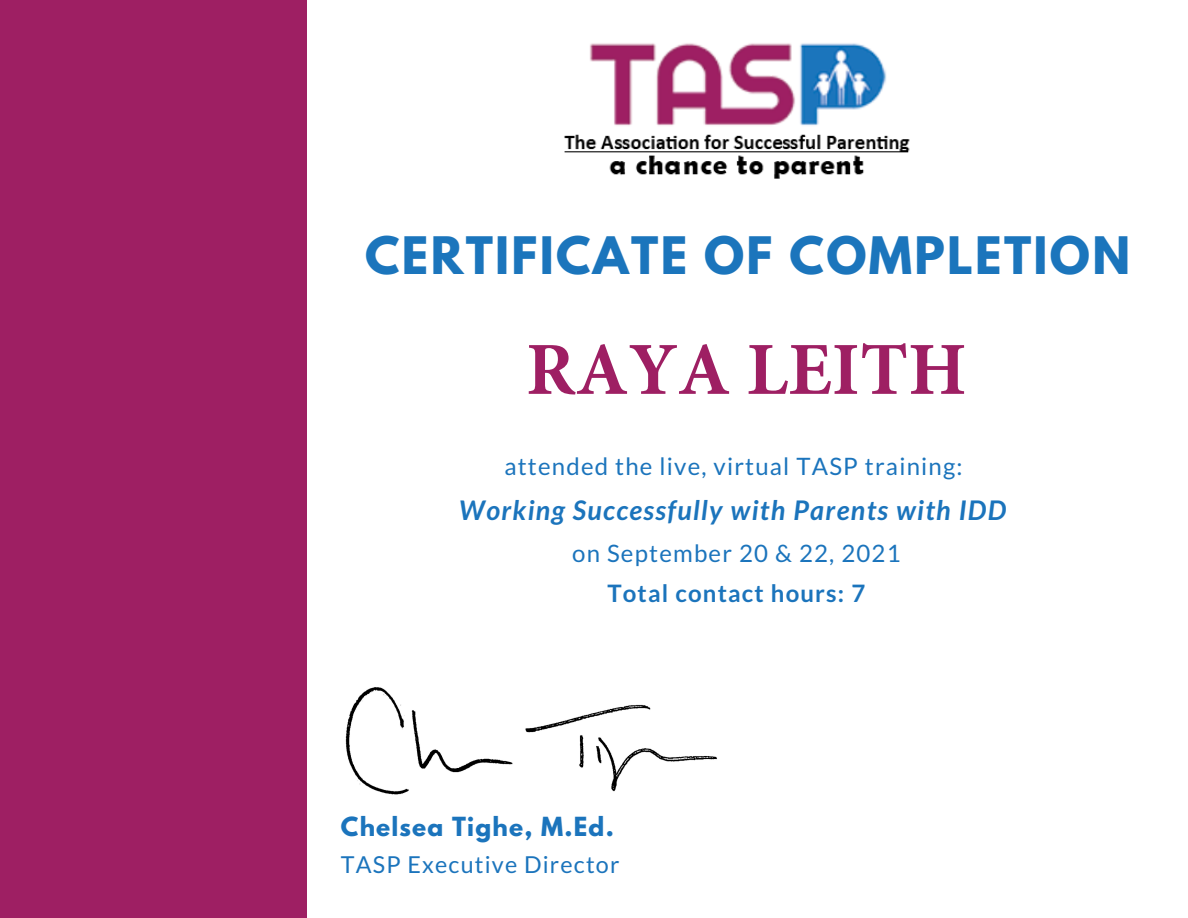
<style>
.page{position:relative;width:1188px;height:918px;background:#fff}
.page>*{position:absolute;margin:0;border:0;box-sizing:border-box;transform-origin:0 0}
.t1{font:700 75px "Minion Pro";color:#9e1f63}
.t2{font:700 45.75px "League Spartan";letter-spacing:.05em;color:#1b75bc}
.t3{font:italic 700 27px "Lato";letter-spacing:.05em;color:#1b74bc}
.t4{font:24px "Lato";letter-spacing:.05em;color:#1b74bc}
.t5{font:700 24px "Lato";letter-spacing:.05em;color:#1b74bc}
.t6{font:23.4px "Lato";letter-spacing:.05em;color:#1b74bc}
.t7{font:700 23.4px "League Spartan";letter-spacing:.05em;color:#1b74bc}
</style>
<div class="page">
<div style="left:0;top:0;width:307px;height:918px;background:#9e1f63"></div>
<img style="left:564px;top:43px;width:346px;height:136px">
<img style="left:345px;top:687px;width:372px;height:108px">
<p class="t2" style="left:365px;top:233px;width:767px">CERTIFICATE OF COMPLETION</p>
<p class="t1" style="left:526px;top:317px;width:442px">RAYA LEITH</p>
<p class="t4" style="left:504px;top:451px;width:460px">attended the live, virtual TASP training:</p>
<p class="t3" style="left:459px;top:493px;width:549px">Working Successfully with Parents with IDD</p>
<p class="t4" style="left:572px;top:538px;width:330px">on September 20 &amp; 22, 2021</p>
<p class="t5" style="left:607px;top:578px;width:259px">Total contact hours: 7</p>
<p class="t7" style="left:341px;top:815px;width:274px">Chelsea Tighe, M.Ed.</p>
<p class="t6" style="left:341px;top:850px;width:280px">TASP Executive Director</p>
</div>
